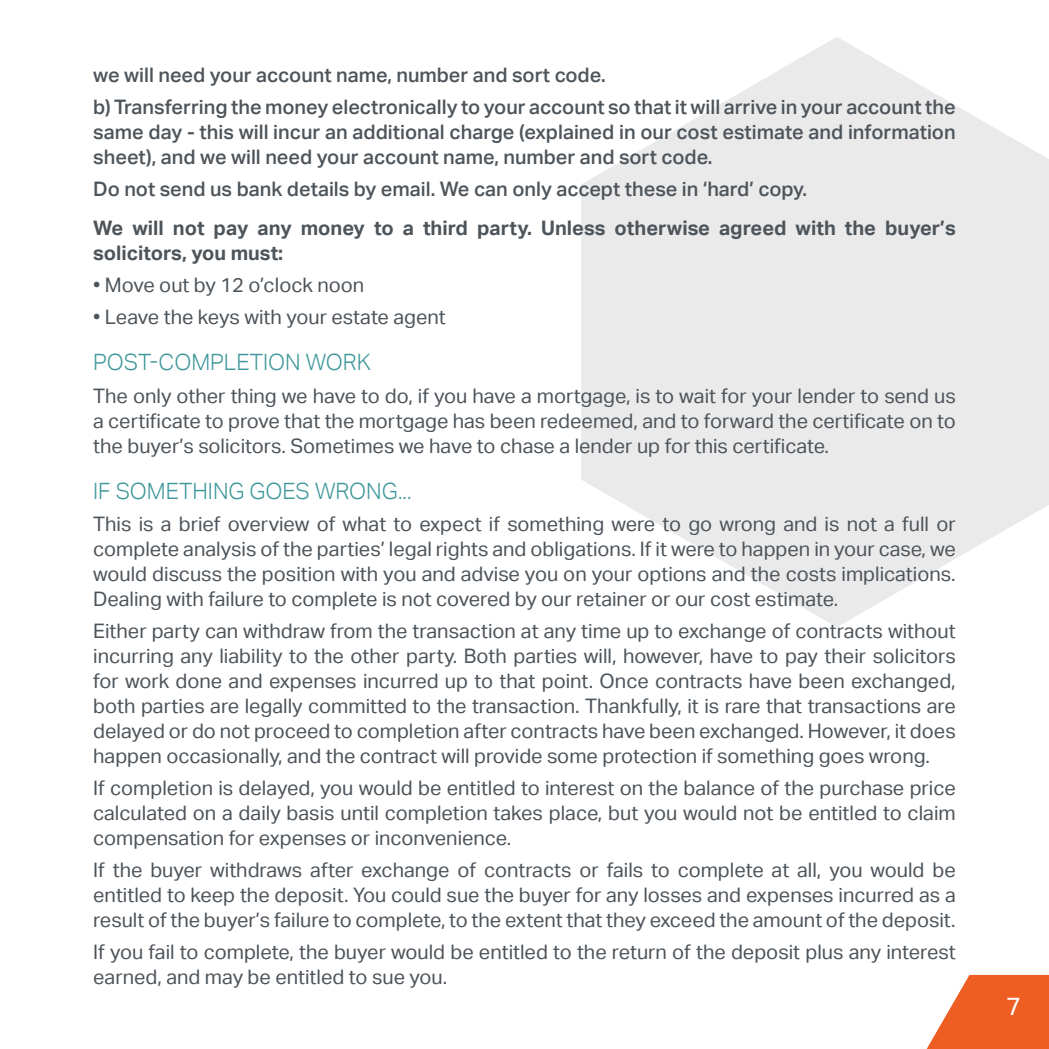
<style>
.page{position:relative;width:1049px;height:1049px;background:#fff}
.page>*{position:absolute;margin:0;border:0;box-sizing:border-box;transform-origin:0 0}
.t1{font:25px "Aktiv Grotesk";color:#fff}
.t2{font:300 22.5px "Aktiv Grotesk";color:#3d9699}
.t3{font:20px/25px "Aktiv Grotesk";color:#4d545a;text-align:justify}
.t4{font:500 20px/25px "Aktiv Grotesk";color:#4d545a;text-align:justify}
.t5{font:700 20px/25px "Aktiv Grotesk";color:#4d545a}
</style>
<div class="page">
<svg style="left:926px;top:975px;width:123px;height:74px"></svg>
<svg style="left:581px;top:37px;width:468px;height:590px;fill:#eaeaeb"></svg>
<p class="t4" style="left:93px;top:62px;width:514px">we will need your account name, number and sort code.</p>
<p class="t4" style="left:93px;top:94px;width:864px">b) Transferring the money electronically to your account so that it will arrive in your account the same day - this will incur an additional charge (explained in our cost estimate and information sheet), and we will need your account name, number and sort code.</p>
<p class="t4" style="left:93px;top:176px;width:715px">Do not send us bank details by email. We can only accept these in ‘hard’ copy.</p>
<p class="t5" style="left:93px;top:216px;width:864px">We will not pay any money to a third party. Unless otherwise agreed with the buyer’s solicitors, you must:</p>
<p class="t3" style="left:93px;top:273px;width:273px">• Move out by 12 o’clock noon</p>
<p class="t3" style="left:93px;top:305px;width:354px">• Leave the keys with your estate agent</p>
<p class="t2" style="left:93px;top:349px;width:280px">POST-COMPLETION WORK</p>
<p class="t3" style="left:93px;top:383px;width:864px">The only other thing we have to do, if you have a mortgage, is to wait for your lender to send us a certificate to prove that the mortgage has been redeemed, and to forward the certificate on to the buyer’s solicitors. Sometimes we have to chase a lender up for this certificate.</p>
<p class="t2" style="left:93px;top:478px;width:320px">IF SOMETHING GOES WRONG...</p>
<p class="t3" style="left:93px;top:511px;width:864px">This is a brief overview of what to expect if something were to go wrong and is not a full or complete analysis of the parties’ legal rights and obligations. If it were to happen in your case, we would discuss the position with you and advise you on your options and the costs implications.<br>Dealing with failure to complete is not covered by our retainer or our cost estimate.</p>
<p class="t3" style="left:93px;top:619px;width:864px">Either party can withdraw from the transaction at any time up to exchange of contracts without incurring any liability to the other party. Both parties will, however, have to pay their solicitors for work done and expenses incurred up to that point. Once contracts have been exchanged, both parties are legally committed to the transaction. Thankfully, it is rare that transactions are delayed or do not proceed to completion after contracts have been exchanged. However, it does happen occasionally, and the contract will provide some protection if something goes wrong.</p>
<p class="t3" style="left:93px;top:776px;width:864px">If completion is delayed, you would be entitled to interest on the balance of the purchase price calculated on a daily basis until completion takes place, but you would not be entitled to claim compensation for expenses or inconvenience.</p>
<p class="t3" style="left:93px;top:858px;width:864px">If the buyer withdraws after exchange of contracts or fails to complete at all, you would be entitled to keep the deposit. You could sue the buyer for any losses and expenses incurred as a result of the buyer’s failure to complete, to the extent that they exceed the amount of the deposit.</p>
<p class="t3" style="left:93px;top:940px;width:864px">If you fail to complete, the buyer would be entitled to the return of the deposit plus any interest earned, and may be entitled to sue you.</p>
<p class="t1" style="left:1006px;top:992px;width:16px">7</p>
</div>
